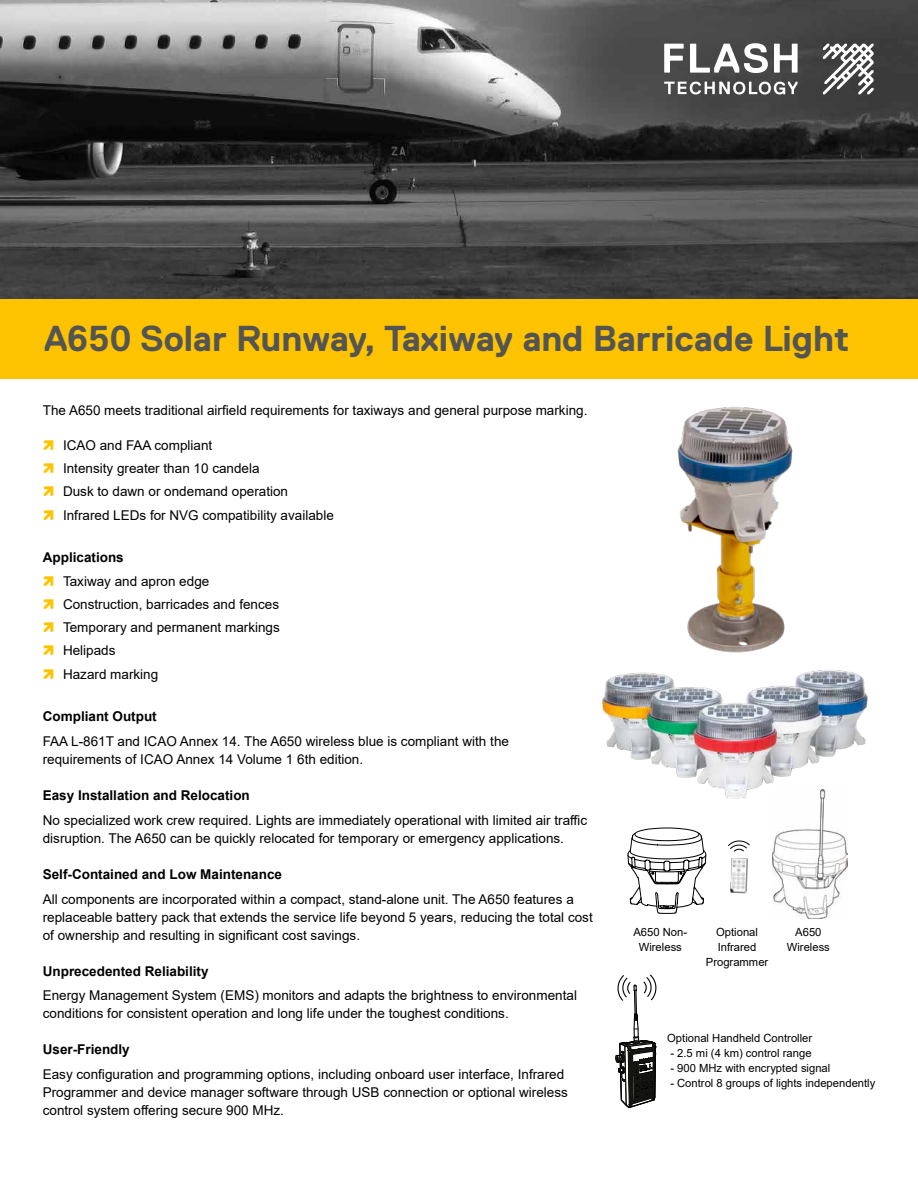
<style>
.page{position:relative;width:918px;height:1188px;background:#fff}
.page>*{position:absolute;margin:0;border:0;box-sizing:border-box;transform-origin:0 0}
.t1{font:700 36px "Replica Std";color:#545553}
.t2{font:13.5px/23.2px "Arial";color:#000001}
.t3{font:700 13.5px "Arial";color:#000001}
.t4{font:11.25px/15px "Arial";color:#000001;text-align:center}
.s1{font-family:"SPX";color:#fec300}
.s2{font-weight:700}
</style>
<div class="page">
<div style="left:0;top:0;width:918px;height:378px;background:#fec300"></div>
<img style="left:0;top:0;width:918px;height:298px">
<svg style="left:627px;top:827px;width:80px;height:87px"></svg>
<img style="left:773px;top:802px;width:74px;height:116px">
<svg style="left:615px;top:974px;width:42px;height:135px"></svg>
<img style="left:602px;top:670px;width:266px;height:132px">
<img style="left:677px;top:407px;width:116px;height:246px">
<img style="left:730px;top:858px;width:18px;height:35px">
<svg style="left:728px;top:840px;width:22px;height:12px"></svg>
<svg style="left:823px;top:44px;width:51px;height:50px;background:#919191"></svg>
<svg style="left:664px;top:44px;width:20px;height:29px"></svg>
<svg style="left:690px;top:43px;width:78px;height:30px;background:#959595"></svg>
<svg style="left:774px;top:44px;width:24px;height:29px"></svg>
<svg style="left:664px;top:82px;width:134px;height:12px;background:#8e8e8e"></svg>
<h1 class="t1" style="left:44px;top:319px;width:806px">A650 Solar Runway, Taxiway and Barricade Light</h1>
<p class="t2" style="left:43px;top:399px;width:546px">The A650 meets traditional airfield requirements for taxiways and general purpose marking.</p>
<p class="t2" style="left:43px;top:433px;width:293px"><span class="s1">ì</span> ICAO and FAA compliant<br><span class="s1">ì</span> Intensity greater than 10 candela<br><span class="s1">ì</span> Dusk to dawn or ondemand operation<br><span class="s1">ì</span> Infrared LEDs for NVG compatibility available</p>
<p class="t2" style="left:43px;top:546px;width:239px"><span class="s2">Applications<br></span><span class="s1">ì</span> Taxiway and apron edge<br><span class="s1">ì</span> Construction, barricades and fences <span class="s1">ì</span> Temporary and permanent markings <span class="s1">ì</span> Helipads<br><span class="s1">ì</span> Hazard marking</p>
<p class="t3" style="left:43px;top:707px;width:115px">Compliant Output</p>
<p class="t2" style="left:43px;top:732px;width:468px;line-height:18px">FAA L-861T and ICAO Annex 14. The A650 wireless blue is compliant with the requirements of ICAO Annex 14 Volume 1 6th edition.</p>
<p class="t3" style="left:43px;top:786px;width:209px">Easy Installation and Relocation</p>
<p class="t2" style="left:43px;top:811px;width:546px;line-height:18px">No specialized work crew required. Lights are immediately operational with limited air traffic disruption. The A650 can be quickly relocated for temporary or emergency applications.</p>
<p class="t3" style="left:43px;top:865px;width:241px">Self-Contained and Low Maintenance</p>
<p class="t2" style="left:43px;top:890px;width:552px;line-height:18px">All components are incorporated within a compact, stand-alone unit. The A650 features a replaceable battery pack that extends the service life beyond 5 years, reducing the total cost of ownership and resulting in significant cost savings.</p>
<p class="t3" style="left:43px;top:961px;width:167px">Unprecedented Reliability</p>
<p class="t2" style="left:43px;top:987px;width:536px;line-height:18px">Energy Management System (EMS) monitors and adapts the brightness to environmental conditions for consistent operation and long life under the toughest conditions.</p>
<p class="t3" style="left:43px;top:1040px;width:89px">User-Friendly</p>
<p class="t2" style="left:43px;top:1065px;width:527px;line-height:18px">Easy configuration and programming options, including onboard user interface, Infrared<br>Programmer and device manager software through USB connection or optional wireless control system offering secure 900 MHz.</p>
<p class="t4" style="left:633px;top:925px;width:55px">A650 Non-<br>Wireless</p>
<p class="t4" style="left:706px;top:925px;width:64px">Optional<br>Infrared<br>Programmer</p>
<p class="t4" style="left:787px;top:924px;width:45px">A650<br>Wireless</p>
<p class="t4" style="left:667px;top:1030px;width:147px">Optional Handheld Controller</p>
<p class="t4" style="left:670px;top:1045px;width:143px">- 2.5 mi (4 km) control range</p>
<p class="t4" style="left:670px;top:1060px;width:162px">- 900 MHz with encrypted signal</p>
<p class="t4" style="left:670px;top:1075px;width:207px">- Control 8 groups of lights independently</p>
</div>
